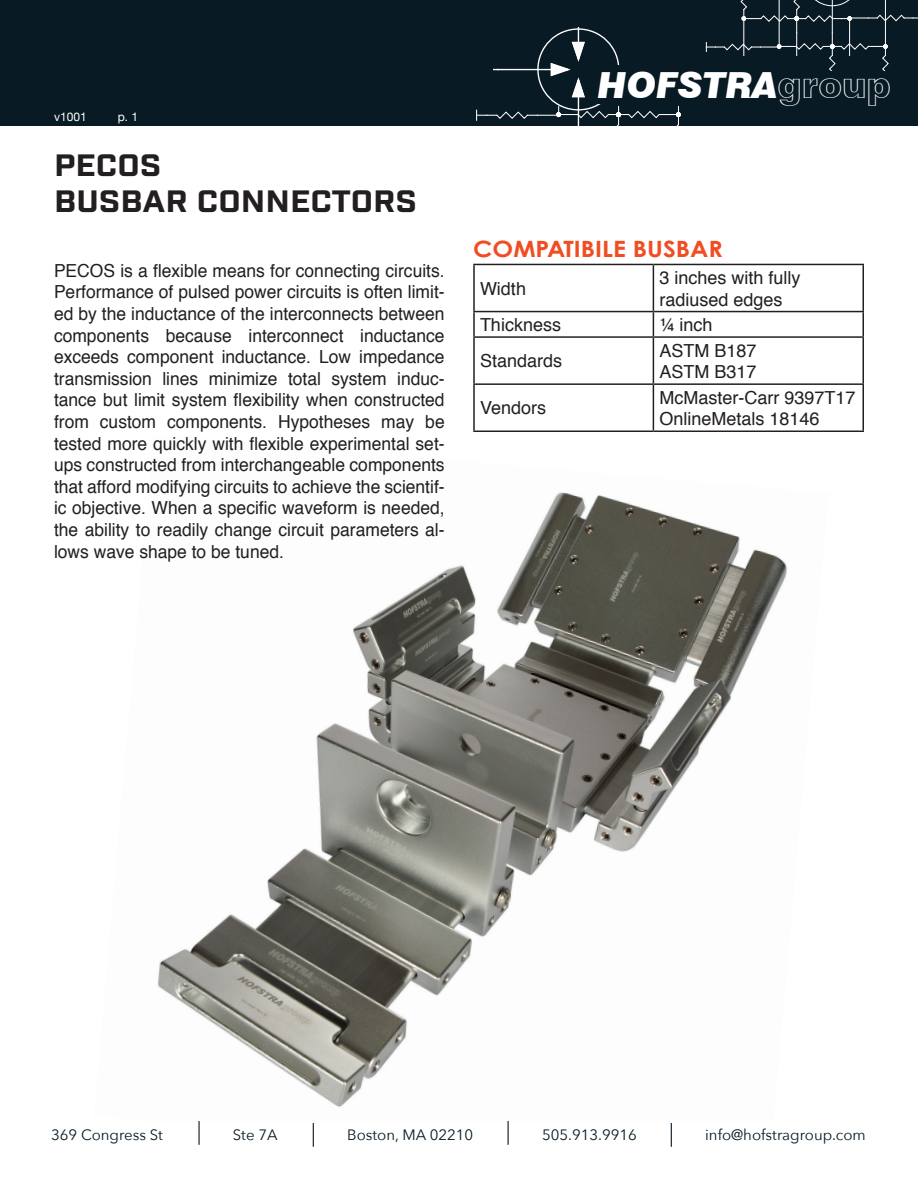
<style>
.page{position:relative;width:918px;height:1188px;background:#fff}
.page>*{position:absolute;margin:0;border:0;box-sizing:border-box;transform-origin:0 0}
.t1{font:italic 900 36px "Swiss 721 BT";color:#fff}
.document_title{font:30px "Industry Inc Base";color:#231f20;scale:1.15 1}
.section_title{font:700 22.5px "Century Gothic Pro";color:#f04d22;scale:1.1 1}
.intro_paragraph{font:18px/21.6px "Helvetica";color:#231f20;text-align:justify}
.t2{font:15px "Avenir Next";color:#081a24}
.t3{font:12px "Helvetica Neue";color:#fff}
.s1{font-family:"Swiss 721 BT Black Outline";font-weight:400;font-style:normal}
</style>
<div class="page">
<div style="left:0;top:0;width:918px;height:126px;background:#081a24"></div>
<svg style="left:706px;top:0;width:212px;height:70px"></svg>
<svg style="left:476px;top:27px;width:205px;height:99px"></svg>
<div style="left:595px;top:66px;width:35px;height:38px;background:#081a24"></div>
<svg style="left:508px;top:1121px;width:1px;height:24px"></svg>
<svg style="left:313px;top:1123px;width:1px;height:24px"></svg>
<svg style="left:671px;top:1123px;width:1px;height:24px"></svg>
<hr style="left:198px;top:1121px;width:2px;height:24px;background:#081a24">
<hr style="left:473px;top:264px;width:180px;height:1px;background:#231f20">
<hr style="left:473px;top:265px;width:2px;height:46px;background:#231f20">
<hr style="left:653px;top:264px;width:211px;height:1px;background:#231f20">
<hr style="left:653px;top:265px;width:1px;height:46px;background:#231f20">
<hr style="left:862px;top:265px;width:2px;height:46px;background:#231f20">
<hr style="left:473px;top:311px;width:180px;height:1px;background:#231f20">
<hr style="left:473px;top:312px;width:2px;height:24px;background:#231f20">
<hr style="left:653px;top:311px;width:211px;height:1px;background:#231f20">
<svg style="left:653px;top:312px;width:1px;height:24px"></svg>
<hr style="left:862px;top:312px;width:2px;height:24px;background:#231f20">
<hr style="left:473px;top:336px;width:180px;height:2px;background:#231f20">
<hr style="left:473px;top:338px;width:2px;height:45px;background:#231f20">
<hr style="left:653px;top:336px;width:211px;height:2px;background:#231f20">
<hr style="left:653px;top:338px;width:1px;height:45px;background:#231f20">
<hr style="left:862px;top:338px;width:2px;height:45px;background:#231f20">
<hr style="left:473px;top:383px;width:180px;height:2px;background:#231f20">
<hr style="left:473px;top:385px;width:2px;height:46px;background:#231f20">
<hr style="left:653px;top:383px;width:211px;height:2px;background:#231f20">
<hr style="left:653px;top:385px;width:1px;height:46px;background:#231f20">
<hr style="left:862px;top:385px;width:2px;height:46px;background:#231f20">
<hr style="left:473px;top:431px;width:180px;height:1px;background:#231f20">
<hr style="left:653px;top:431px;width:211px;height:1px;background:#231f20">
<img style="left:157px;top:492px;width:630px;height:615px">
<p class="t3" style="left:54px;top:109px;width:34px">v1001</p>
<p class="t3" style="left:118px;top:109px;width:22px">p. 1</p>
<p class="document_title" style="left:54px;top:147px;width:95px">PECOS</p>
<p class="document_title" style="left:54px;top:183px;width:317px">BUSBAR CONNECTORS</p>
<p class="intro_paragraph" style="left:54px;top:260px;width:392px">PECOS is a flexible means for connecting circuits.<br>Performance of pulsed power circuits is often limit&shy;ed by the inductance of the interconnects between components because interconnect inductance exceeds component inductance. Low impedance transmission lines minimize total system induc&shy;tance but limit system flexibility when constructed from custom components. Hypotheses may be tested more quickly with flexible experimental set&shy;ups constructed from interchangeable components that afford modifying circuits to achieve the scientif&shy;ic objective. When a specific waveform is needed, the ability to readily change circuit parameters al&shy;lows wave shape to be tuned.</p>
<h1 class="t1" style="left:598px;top:63px;width:295px">HOFSTRA<span class="s1">group</span></h1>
<p class="section_title" style="left:473px;top:235px;width:228px">COMPATIBILE BUSBAR</p>
<p class="intro_paragraph" style="left:480px;top:278px;width:48px">Width</p>
<p class="intro_paragraph" style="left:659px;top:267px;width:143px">3 inches with fully</p>
<p class="intro_paragraph" style="left:659px;top:289px;width:125px">radiused edges</p>
<p class="intro_paragraph" style="left:480px;top:314px;width:83px">Thickness</p>
<p class="intro_paragraph" style="left:659px;top:314px;width:55px">¼ inch</p>
<p class="intro_paragraph" style="left:480px;top:351px;width:84px">Standards</p>
<p class="intro_paragraph" style="left:659px;top:340px;width:99px">ASTM B187</p>
<p class="intro_paragraph" style="left:659px;top:362px;width:99px">ASTM B317</p>
<p class="intro_paragraph" style="left:480px;top:398px;width:68px">Vendors</p>
<p class="intro_paragraph" style="left:659px;top:387px;width:198px">McMaster-Carr 9397T17</p>
<p class="intro_paragraph" style="left:659px;top:409px;width:162px">OnlineMetals 18146</p>
<p class="t2" style="left:51px;top:1122px;width:113px">369 Congress St</p>
<p class="t2" style="left:233px;top:1122px;width:46px">Ste 7A</p>
<p class="t2" style="left:347px;top:1122px;width:127px">Boston, MA 02210</p>
<p class="t2" style="left:542px;top:1122px;width:96px">505.913.9916</p>
<p class="t2" style="left:705px;top:1122px;width:162px">info@hofstragroup.com</p>
</div>
